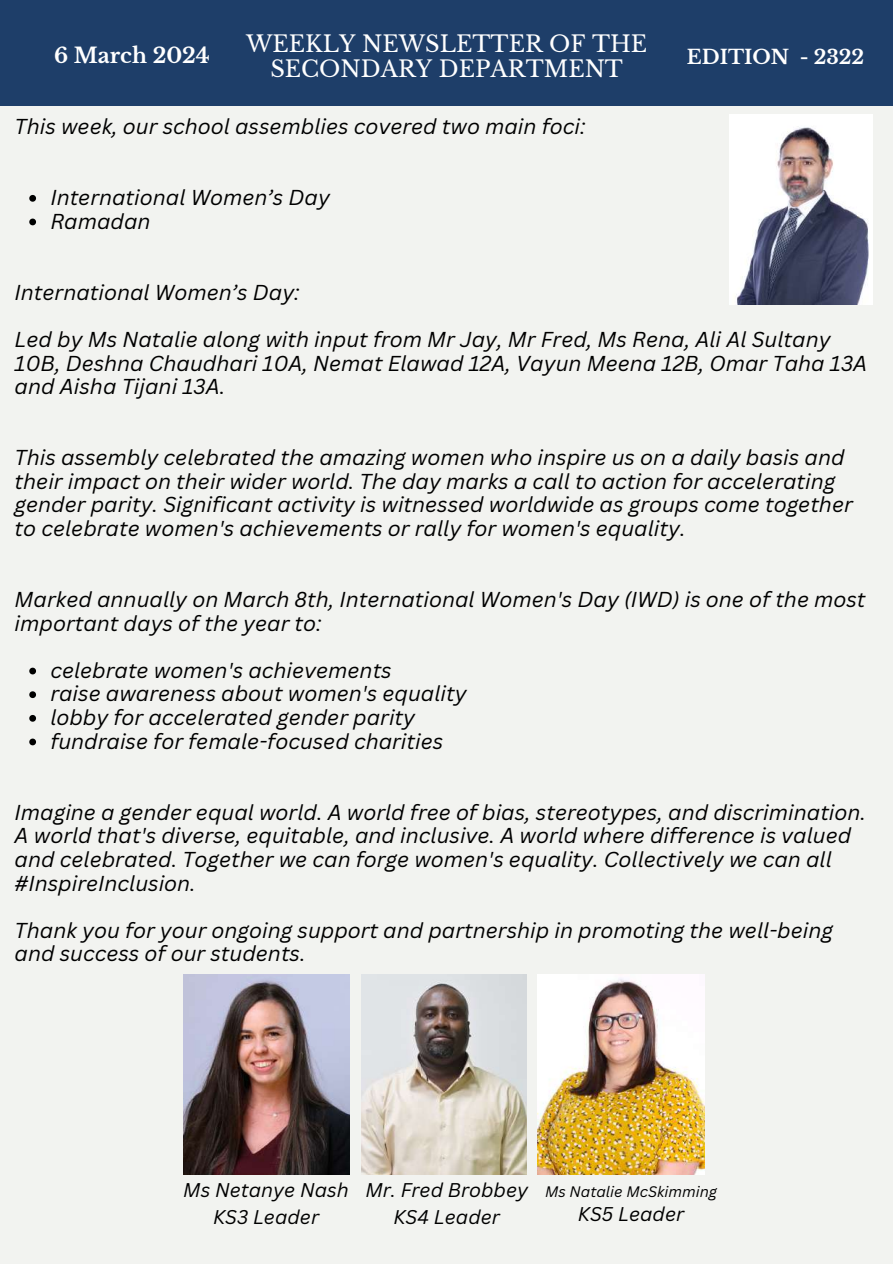
<style>
.page{position:relative;width:893px;height:1264px;background:#fff}
.page>*{position:absolute;margin:0;border:0;box-sizing:border-box;transform-origin:0 0}
.t1{font:22.5px/24.8px "Libre Baskerville";color:#fff;text-align:center}
.t2{font:italic 21px/23.7px "Canva Sans";color:#000}
.t3{font:700 21px "Libre Baskerville";color:#fff}
.t4{font:700 19.5px "Libre Baskerville";color:#fff}
.t5{font:italic 19.35px/27px "Canva Sans";color:#000;text-align:center}
.t6{font:italic 14.85px "Canva Sans";color:#000}
</style>
<div class="page">
<div style="left:0;top:0;width:892px;height:1263px;background:#f2f3f0"></div>
<img style="left:183px;top:974px;width:167px;height:200px">
<img style="left:361px;top:974px;width:165px;height:200px">
<img style="left:538px;top:974px;width:166px;height:200px">
<div style="left:0;top:0;width:892px;height:106px;background:#1e3e69"></div>
<svg style="left:29px;top:195px;width:7px;height:7px"></svg>
<svg style="left:29px;top:218px;width:7px;height:7px"></svg>
<svg style="left:29px;top:667px;width:7px;height:7px"></svg>
<svg style="left:29px;top:691px;width:7px;height:7px"></svg>
<svg style="left:29px;top:715px;width:7px;height:6px"></svg>
<svg style="left:29px;top:738px;width:7px;height:7px"></svg>
<img style="left:729px;top:114px;width:143px;height:190px">
<p class="t1" style="left:246px;top:32px;width:402px">WEEKLY NEWSLETTER OF THE<br>SECONDARY DEPARTMENT</p>
<p class="t3" style="left:54px;top:43px;width:157px">6 March 2024</p>
<p class="t4" style="left:686px;top:45px;width:179px">EDITION - 2322</p>
<p class="t2" style="left:15px;top:114px;width:572px">This week, our school assemblies covered two main foci:</p>
<p class="t2" style="left:50px;top:185px;width:281px">International Women’s Day<br>Ramadan</p>
<p class="t2" style="left:15px;top:279px;width:286px">International Women’s Day:</p>
<p class="t2" style="left:15px;top:327px;width:854px">Led by Ms Natalie along with input from Mr Jay, Mr Fred, Ms Rena, Ali Al Sultany<br>10B, Deshna Chaudhari 10A, Nemat Elawad 12A, Vayun Meena 12B, Omar Taha 13A and Aisha Tijani 13A.</p>
<p class="t2" style="left:15px;top:445px;width:839px">This assembly celebrated the amazing women who inspire us on a daily basis and their impact on their wider world. The day marks a call to action for accelerating gender parity. Significant activity is witnessed worldwide as groups come together to celebrate women's achievements or rally for women's equality.</p>
<p class="t2" style="left:15px;top:587px;width:852px">Marked annually on March 8th, International Women's Day (IWD) is one of the most important days of the year to:</p>
<p class="t2" style="left:50px;top:657px;width:418px">celebrate women's achievements<br>raise awareness about women's equality lobby for accelerated gender parity fundraise for female-focused charities</p>
<p class="t2" style="left:15px;top:799px;width:852px">Imagine a gender equal world. A world free of bias, stereotypes, and discrimination.<br>A world that's diverse, equitable, and inclusive. A world where difference is valued and celebrated. Together we can forge women's equality. Collectively we can all #InspireInclusion.</p>
<p class="t2" style="left:15px;top:917px;width:819px">Thank you for your ongoing support and partnership in promoting the well-being and success of our students.</p>
<p class="t5" style="left:183px;top:1175px;width:167px">Ms Netanye Nash<br>KS3 Leader</p>
<p class="t5" style="left:365px;top:1175px;width:164px">Mr. Fred Brobbey<br>KS4 Leader</p>
<p class="t6" style="left:545px;top:1180px;width:173px">Ms Natalie McSkimming</p>
<p class="t5" style="left:578px;top:1199px;width:108px">KS5 Leader</p>
</div>
